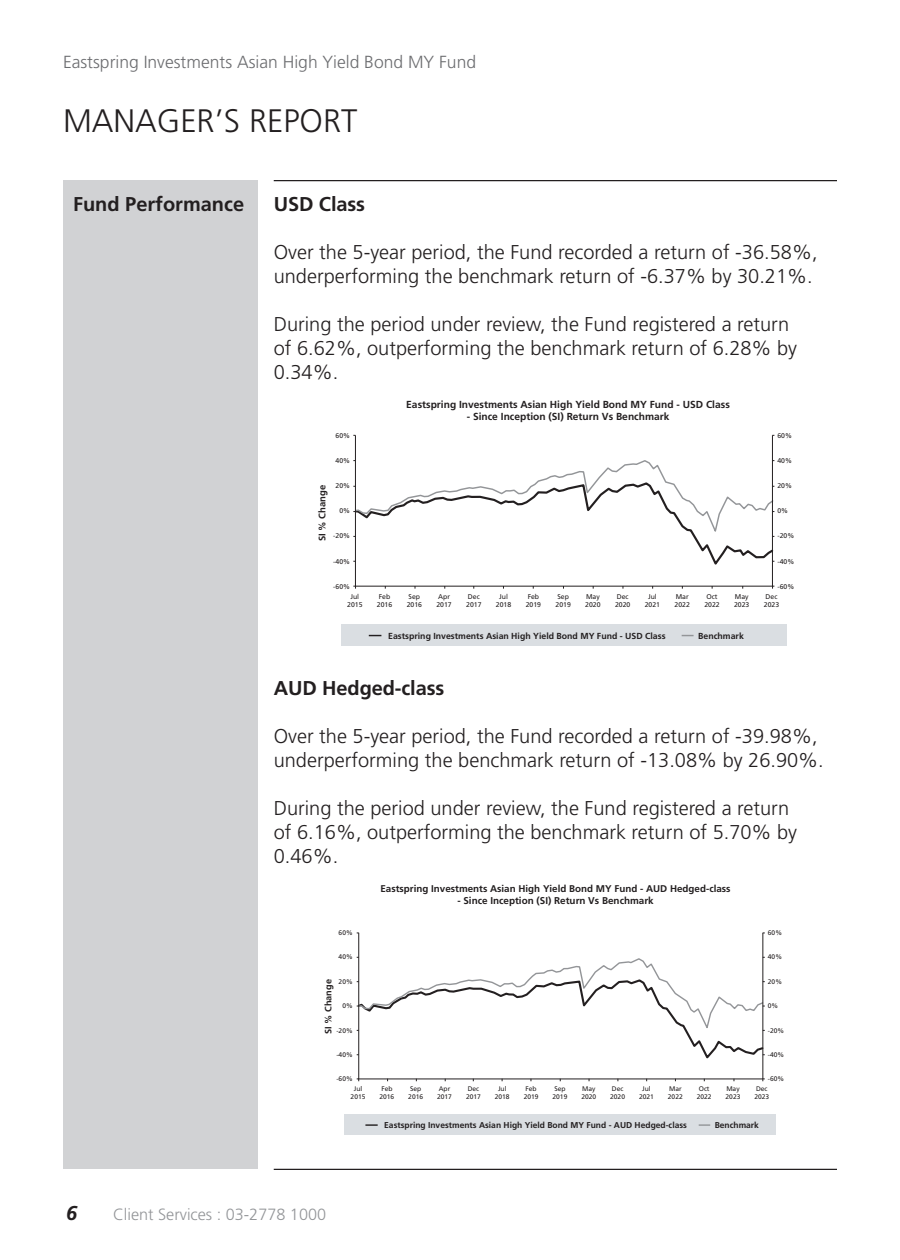
<style>
.page{position:relative;width:900px;height:1260px;background:#fff}
.page>*{position:absolute;margin:0;border:0;box-sizing:border-box;transform-origin:0 0}
.t1{font:300 32.5px "Frutiger LT Std";color:#231f20}
.t2{font:300 20px/24px "Frutiger LT Std";color:#231f20}
.t3{font:700 20px "Frutiger LT Std";letter-spacing:-.005em;color:#231f20}
.t4{font:italic 700 20px "Frutiger LT Std";color:#231f20}
.t5{font:300 17.5px "Frutiger LT Std";color:#6c6d70}
.t6{font:300 16.25px "Frutiger LT Std";color:#939598}
.t7{font:700 10.25px "Frutiger";color:#231f20}
.t8{font:700 10px "Frutiger";color:#231f20}
.t9{font:700 9.75px "Frutiger";color:#231f20}
.t10{font:700 9.5px "Frutiger";color:#231f20}
.t11{font:700 9.25px "Frutiger";color:#231f20}
.t12{font:700 8.75px "Frutiger";color:#231f20}
.t13{font:700 8.5px "Frutiger";color:#231f20}
.t14{font:7px/8.2px "Frutiger";color:#231f20}
.t15{font:6.75px/8px "Frutiger";color:#231f20}
</style>
<div class="page">
<div style="left:63px;top:181px;width:195px;height:988px;background:#d1d2d4"></div>
<hr style="left:274px;top:180px;width:563px;height:1px;background:#231f20">
<hr style="left:274px;top:1169px;width:563px;height:1px;background:#231f20">
<div style="left:344px;top:1115px;width:432px;height:20px;background:#dadee2"></div>
<svg style="left:365px;top:1124px;width:13px;height:2px"></svg>
<svg style="left:699px;top:1124px;width:11px;height:2px"></svg>
<hr style="left:762px;top:933px;width:1px;height:146px;background:#231f20">
<hr style="left:358px;top:933px;width:1px;height:146px;background:#231f20">
<hr style="left:358px;top:1079px;width:405px;height:1px;background:#231f20">
<svg style="left:356px;top:957px;width:409px;height:104px"></svg>
<div style="left:342px;top:625px;width:445px;height:21px;background:#dadee2"></div>
<svg style="left:369px;top:635px;width:12px;height:1px"></svg>
<svg style="left:682px;top:635px;width:12px;height:1px"></svg>
<hr style="left:772px;top:435px;width:1px;height:151px;background:#231f20">
<hr style="left:355px;top:435px;width:1px;height:151px;background:#231f20">
<hr style="left:355px;top:586px;width:417px;height:1px;background:#231f20">
<svg style="left:353px;top:459px;width:422px;height:109px"></svg>
<p class="t5" style="left:63px;top:52px;width:415px">Eastspring Investments Asian High Yield Bond MY Fund</p>
<h1 class="t1" style="left:63px;top:103px;width:296px">MANAGER’S REPORT</h1>
<p class="t3" style="left:73px;top:192px;width:173px">Fund Performance</p>
<p class="t3" style="left:274px;top:192px;width:93px">USD Class</p>
<p class="t2" style="left:274px;top:240px;width:545px">Over the 5-year period, the Fund recorded a return of -36.58%, underperforming the benchmark return of -6.37% by 30.21%.</p>
<p class="t2" style="left:274px;top:312px;width:525px">During the period under review, the Fund registered a return of 6.62%, outperforming the benchmark return of 6.28% by<br>0.34%.</p>
<p class="t7" style="left:406px;top:398px;width:325px">Eastspring Investments Asian High Yield Bond MY Fund - USD Class</p>
<p class="t7" style="left:467px;top:410px;width:204px">- Since Inception (SI) Return Vs Benchmark</p>
<p class="t14" style="left:336px;top:431px;width:16px">60%</p>
<p class="t14" style="left:336px;top:457px;width:16px">40%</p>
<p class="t14" style="left:336px;top:482px;width:16px">20%</p>
<p class="t10" style="left:317px;top:541px;width:58px;rotate:-90deg">SI % Change</p>
<p class="t14" style="left:339px;top:507px;width:12px">0%</p>
<p class="t14" style="left:333px;top:532px;width:18px">-20%</p>
<p class="t14" style="left:777px;top:431px;width:16px">60%</p>
<p class="t14" style="left:777px;top:457px;width:16px">40%</p>
<p class="t14" style="left:777px;top:482px;width:16px">20%</p>
<p class="t14" style="left:777px;top:507px;width:12px">0%</p>
<p class="t14" style="left:777px;top:532px;width:18px">-20%</p>
<p class="t14" style="left:333px;top:557px;width:18px">-40%</p>
<p class="t14" style="left:777px;top:557px;width:18px">-40%</p>
<p class="t14" style="left:333px;top:582px;width:18px">-60%</p>
<p class="t14" style="left:777px;top:582px;width:18px">-60%</p>
<p class="t14" style="left:347px;top:592px;width:17px;text-align:center">Jul<br>2015</p>
<p class="t14" style="left:377px;top:592px;width:17px">Feb<br>2016</p>
<p class="t14" style="left:407px;top:592px;width:17px">Sep<br>2016</p>
<p class="t14" style="left:436px;top:592px;width:17px">Apr<br>2017</p>
<p class="t14" style="left:466px;top:592px;width:17px">Dec<br>2017</p>
<p class="t14" style="left:496px;top:592px;width:17px;text-align:center">Jul<br>2018</p>
<p class="t14" style="left:526px;top:592px;width:17px">Feb<br>2019</p>
<p class="t14" style="left:556px;top:592px;width:17px">Sep<br>2019</p>
<p class="t14" style="left:585px;top:592px;width:17px">May<br>2020</p>
<p class="t14" style="left:615px;top:592px;width:17px">Dec<br>2020</p>
<p class="t14" style="left:645px;top:592px;width:17px;text-align:center">Jul<br>2021</p>
<p class="t14" style="left:675px;top:592px;width:17px">Mar<br>2022</p>
<p class="t14" style="left:704px;top:592px;width:17px;text-align:center">Oct<br>2022</p>
<p class="t14" style="left:734px;top:592px;width:17px">May<br>2023</p>
<p class="t14" style="left:764px;top:592px;width:17px">Dec<br>2023</p>
<p class="t12" style="left:388px;top:630px;width:279px">Eastspring Investments Asian High Yield Bond MY Fund - USD Class</p>
<p class="t12" style="left:698px;top:630px;width:47px">Benchmark</p>
<p class="t3" style="left:274px;top:676px;width:172px">AUD Hedged-class</p>
<p class="t2" style="left:274px;top:725px;width:552px">Over the 5-year period, the Fund recorded a return of -39.98%, underperforming the benchmark return of -13.08% by 26.90%.</p>
<p class="t2" style="left:274px;top:797px;width:525px">During the period under review, the Fund registered a return of 6.16%, outperforming the benchmark return of 5.70% by<br>0.46%.</p>
<p class="t9" style="left:381px;top:883px;width:352px">Eastspring Investments Asian High Yield Bond MY Fund - AUD Hedged-class</p>
<p class="t8" style="left:457px;top:894px;width:198px">- Since Inception (SI) Return Vs Benchmark</p>
<p class="t15" style="left:339px;top:928px;width:16px">60%</p>
<p class="t15" style="left:339px;top:953px;width:16px">40%</p>
<p class="t15" style="left:339px;top:977px;width:16px">20%</p>
<p class="t11" style="left:323px;top:1034px;width:56px;rotate:-90deg">SI % Change</p>
<p class="t15" style="left:342px;top:1002px;width:12px">0%</p>
<p class="t15" style="left:336px;top:1026px;width:18px">-20%</p>
<p class="t15" style="left:768px;top:928px;width:16px">60%</p>
<p class="t15" style="left:768px;top:953px;width:16px">40%</p>
<p class="t15" style="left:768px;top:977px;width:16px">20%</p>
<p class="t15" style="left:768px;top:1002px;width:12px">0%</p>
<p class="t15" style="left:768px;top:1026px;width:18px">-20%</p>
<p class="t15" style="left:336px;top:1051px;width:18px">-40%</p>
<p class="t15" style="left:768px;top:1051px;width:18px">-40%</p>
<p class="t15" style="left:336px;top:1075px;width:18px">-60%</p>
<p class="t15" style="left:768px;top:1075px;width:18px">-60%</p>
<p class="t15" style="left:351px;top:1085px;width:16px;text-align:center">Jul<br>2015</p>
<p class="t15" style="left:379px;top:1085px;width:16px">Feb<br>2016</p>
<p class="t15" style="left:408px;top:1085px;width:16px">Sep<br>2016</p>
<p class="t15" style="left:437px;top:1085px;width:16px">Apr<br>2017</p>
<p class="t15" style="left:466px;top:1085px;width:16px">Dec<br>2017</p>
<p class="t15" style="left:495px;top:1085px;width:16px;text-align:center">Jul<br>2018</p>
<p class="t15" style="left:524px;top:1085px;width:16px">Feb<br>2019</p>
<p class="t15" style="left:553px;top:1085px;width:16px">Sep<br>2019</p>
<p class="t15" style="left:581px;top:1085px;width:16px">May<br>2020</p>
<p class="t15" style="left:610px;top:1085px;width:16px">Dec<br>2020</p>
<p class="t15" style="left:639px;top:1085px;width:16px;text-align:center">Jul<br>2021</p>
<p class="t15" style="left:668px;top:1085px;width:16px">Mar<br>2022</p>
<p class="t15" style="left:697px;top:1085px;width:16px;text-align:center">Oct<br>2022</p>
<p class="t15" style="left:726px;top:1085px;width:16px">May<br>2023</p>
<p class="t15" style="left:754px;top:1085px;width:16px">Dec<br>2023</p>
<p class="t4" style="left:66px;top:1201px;width:13px">6</p>
<p class="t6" style="left:113px;top:1205px;width:215px">Client Services : 03-2778 1000</p>
<p class="t13" style="left:384px;top:1120px;width:304px">Eastspring Investments Asian High Yield Bond MY Fund - AUD Hedged-class</p>
<p class="t13" style="left:715px;top:1120px;width:46px">Benchmark</p>
</div>
